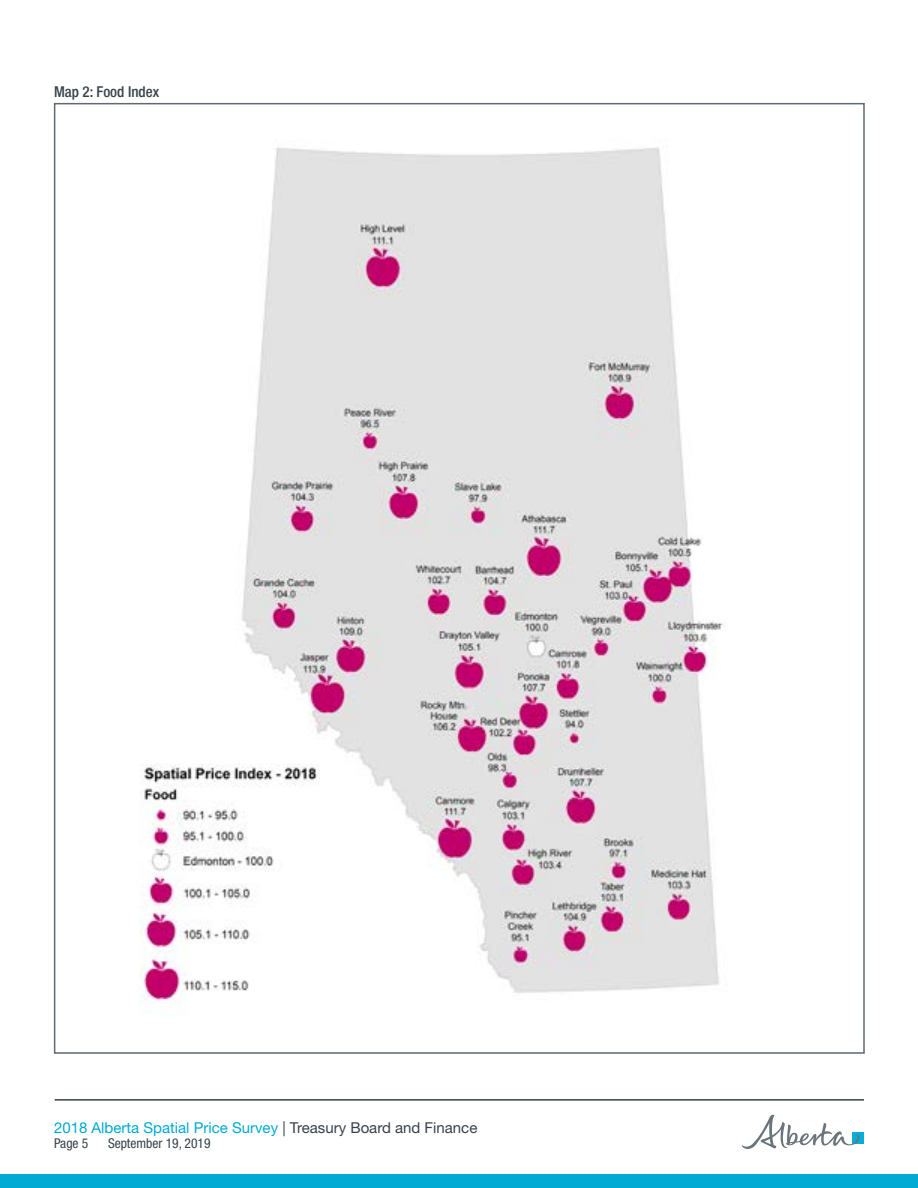
<style>
.page{position:relative;width:918px;height:1188px;background:#fff}
.page>*{position:absolute;margin:0;border:0;box-sizing:border-box;transform-origin:0 0}
.t1{font:15px "Helvetica Neue LT Std";color:#01aad2}
.t2{font:500 condensed 15px "Helvetica Neue LT Std";color:#36424a}
.t3{font:condensed 13.5px "Helvetica Neue LT Std";color:#36424a}
.s1{color:#36424a}
</style>
<div class="page">
<img style="left:140px;top:147px;width:583px;height:865px">
<hr style="left:55px;top:1099px;width:809px;height:2px;background:#36424a">
<div style="left:0;top:1174px;width:918px;height:14px;background:#01aad2"></div>
<div style="left:853px;top:1132px;width:11px;height:11px;background:#00afdb"></div>
<svg style="left:742px;top:1115px;width:117px;height:34px"></svg>
<p class="t2" style="left:54px;top:83px;width:107px">Map 2: Food Index</p>
<p class="t1" style="left:54px;top:1119px;width:425px">2018 Alberta Spatial Price Survey <span class="s1">| Treasury Board and Finance</span></p>
<p class="t3" style="left:54px;top:1136px;width:36px">Page 5</p>
<p class="t3" style="left:108px;top:1136px;width:104px">September 19, 2019</p>
</div>
